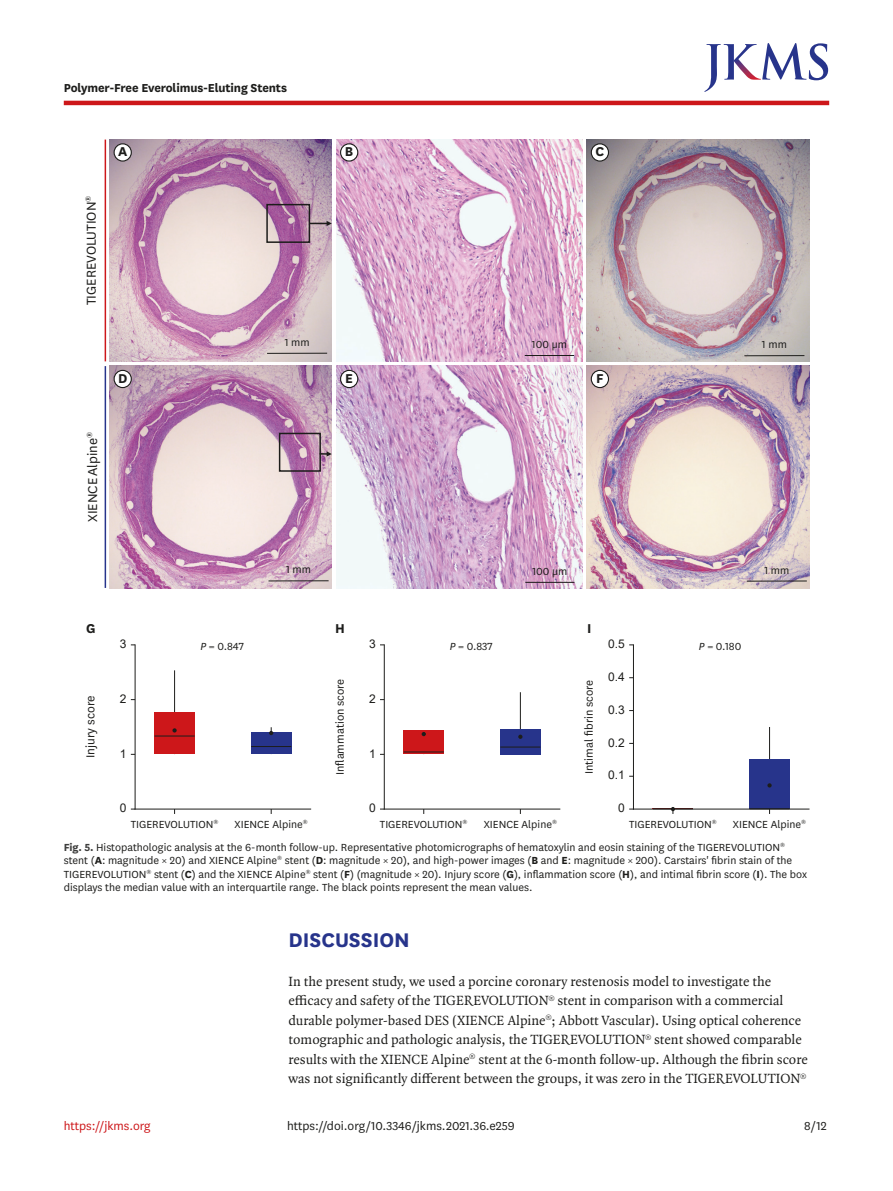
<style>
.page{position:relative;width:893px;height:1191px;background:#fff}
.page>*{position:absolute;margin:0;border:0;box-sizing:border-box;transform-origin:0 0}
.body_title1{font:700 23.1px "National";color:#27348b}
.t1{font:15px "National";color:#1d1d1b}
.t2{font:700 15px "National";color:#1d1d1b}
.body_p_first{font:14.25px/19.5px "Quadraat OT";color:#1d1d1b}
.doi_running_footer{font:13.5px "National";color:#1d1d1b}
.alt-title-type{font:700 13.5px "National";letter-spacing:-.01em;color:#1d1d1b}
.t3{font:13.5px "National";color:#cd171a}
.t4{font:12.6px "National";color:#1d1d1b}
.fig_caption{font:12px/13.5px "National";color:#1d1d1b}
.t5{font:12px "Arial";color:#1d1d1b}
.s1{font-style:italic}
.s2{font-weight:700;color:#3d3d3c}
.s3{font-weight:700}
</style>
<div class="page">
<hr style="left:64px;top:101px;width:765px;height:4px;background:#cd171a">
<svg style="left:704px;top:43px;width:124px;height:49px"></svg>
<hr style="left:174px;top:670px;width:1px;height:84px;background:#1d1d1b">
<div style="left:155px;top:712px;width:40px;height:42px;background:#cd171a"></div>
<hr style="left:155px;top:735px;width:40px;height:1px;background:#1d1d1b">
<svg style="left:172px;top:728px;width:5px;height:4px"></svg>
<div style="left:251px;top:732px;width:40px;height:21px;background:#27348b"></div>
<hr style="left:251px;top:746px;width:40px;height:1px;background:#1d1d1b">
<svg style="left:269px;top:727px;width:4px;height:27px"></svg>
<hr style="left:135px;top:645px;width:1px;height:164px;background:#1d1d1b">
<hr style="left:135px;top:808px;width:176px;height:1px;background:#1d1d1b">
<div style="left:404px;top:730px;width:40px;height:24px;background:#cd171a"></div>
<hr style="left:404px;top:751px;width:40px;height:1px;background:#1d1d1b">
<svg style="left:422px;top:732px;width:4px;height:21px"></svg>
<hr style="left:520px;top:692px;width:1px;height:62px;background:#1d1d1b">
<div style="left:500px;top:729px;width:40px;height:25px;background:#27348b"></div>
<hr style="left:500px;top:746px;width:40px;height:1px;background:#1d1d1b">
<svg style="left:518px;top:734px;width:4px;height:5px"></svg>
<hr style="left:384px;top:645px;width:1px;height:164px;background:#1d1d1b">
<hr style="left:384px;top:808px;width:176px;height:1px;background:#1d1d1b">
<hr style="left:769px;top:727px;width:1px;height:81px;background:#1d1d1b">
<div style="left:749px;top:759px;width:41px;height:50px;background:#27348b"></div>
<svg style="left:767px;top:783px;width:5px;height:4px"></svg>
<hr style="left:633px;top:645px;width:1px;height:164px;background:#1d1d1b">
<hr style="left:633px;top:808px;width:176px;height:1px;background:#1d1d1b">
<svg style="left:671px;top:807px;width:4px;height:7px"></svg>
<img style="left:336px;top:139px;width:246px;height:222px">
<hr style="left:525px;top:355px;width:49px;height:1px;background:#1d1d1b">
<img style="left:587px;top:139px;width:222px;height:222px">
<hr style="left:744px;top:355px;width:60px;height:1px;background:#1d1d1b">
<img style="left:110px;top:139px;width:222px;height:222px">
<hr style="left:267px;top:353px;width:60px;height:1px;background:#1d1d1b">
<div style="left:266px;top:204px;width:44px;height:39px;border:2px solid #1d1d1b"></div>
<svg style="left:309px;top:221px;width:23px;height:5px"></svg>
<hr style="left:105px;top:140px;width:1px;height:221px;background:#cd171a">
<img style="left:336px;top:366px;width:246px;height:222px">
<hr style="left:525px;top:582px;width:49px;height:1px;background:#1d1d1b">
<img style="left:587px;top:366px;width:222px;height:222px">
<hr style="left:747px;top:580px;width:60px;height:1px;background:#1d1d1b">
<img style="left:110px;top:366px;width:222px;height:222px">
<hr style="left:269px;top:580px;width:60px;height:1px;background:#1d1d1b">
<div style="left:279px;top:433px;width:42px;height:39px;border:2px solid #1d1d1b"></div>
<svg style="left:320px;top:451px;width:12px;height:5px"></svg>
<hr style="left:105px;top:366px;width:1px;height:222px;background:#27348b">
<div style="left:114px;top:144px;width:17px;height:17px;background:#fff;border-radius:50%"></div>
<div style="left:114px;top:143px;width:18px;height:19px;border:1px solid #1d1d1b;border-radius:50%"></div>
<div style="left:341px;top:144px;width:17px;height:17px;background:#fff;border-radius:50%"></div>
<div style="left:340px;top:143px;width:18px;height:19px;border:1px solid #1d1d1b;border-radius:50%"></div>
<div style="left:591px;top:144px;width:17px;height:17px;background:#fff;border-radius:50%"></div>
<div style="left:591px;top:143px;width:18px;height:19px;border:1px solid #1d1d1b;border-radius:50%"></div>
<div style="left:114px;top:370px;width:17px;height:17px;background:#fff;border-radius:50%"></div>
<div style="left:114px;top:370px;width:18px;height:18px;border:1px solid #1d1d1b;border-radius:50%"></div>
<div style="left:341px;top:370px;width:17px;height:17px;background:#fff;border-radius:50%"></div>
<div style="left:340px;top:370px;width:18px;height:18px;border:1px solid #1d1d1b;border-radius:50%"></div>
<div style="left:591px;top:370px;width:17px;height:17px;background:#fff;border-radius:50%"></div>
<div style="left:591px;top:370px;width:18px;height:18px;border:1px solid #1d1d1b;border-radius:50%"></div>
<p class="alt-title-type" style="left:64px;top:78px;width:225px">Polymer-Free Everolimus-Eluting Stents</p>
<p class="t1" style="left:81px;top:305px;width:111px;rotate:-90deg">TIGEREVOLUTION<sup>®</sup></p>
<p class="t2" style="left:118px;top:141px;width:11px">A</p>
<p class="t2" style="left:345px;top:141px;width:10px">B</p>
<p class="t2" style="left:595px;top:141px;width:10px">C</p>
<p class="fig_caption" style="left:285px;top:335px;width:26px">1 mm</p>
<p class="fig_caption" style="left:532px;top:337px;width:37px">100 µm</p>
<p class="fig_caption" style="left:762px;top:337px;width:26px">1 mm</p>
<p class="t2" style="left:118px;top:368px;width:11px">D</p>
<p class="t2" style="left:345px;top:368px;width:9px">E</p>
<p class="t2" style="left:596px;top:368px;width:9px">F</p>
<p class="t1" style="left:83px;top:522px;width:92px;rotate:-90deg">XIENCEAlpine<sup>®</sup></p>
<p class="t2" style="left:86px;top:617px;width:11px">G</p>
<p class="doi_running_footer" style="left:82px;top:758px;width:64px;rotate:-90deg">Injury score</p>
<p class="fig_caption" style="left:286px;top:562px;width:26px">1 mm</p>
<p class="fig_caption" style="left:532px;top:564px;width:37px">100 µm</p>
<p class="fig_caption" style="left:764px;top:563px;width:26px">1 mm</p>
<p class="t2" style="left:335px;top:617px;width:11px">H</p>
<p class="t2" style="left:587px;top:617px;width:6px">I</p>
<p class="t5" style="left:120px;top:635px;width:8px">3</p>
<p class="fig_caption" style="left:201px;top:639px;width:45px"><span class="s1">P</span> = 0.847</p>
<p class="t5" style="left:120px;top:690px;width:8px">2</p>
<p class="t5" style="left:120px;top:745px;width:8px">1</p>
<p class="t5" style="left:120px;top:799px;width:8px">0</p>
<p class="fig_caption" style="left:131px;top:816px;width:89px">TIGEREVOLUTION<sup>®</sup></p>
<p class="fig_caption" style="left:235px;top:816px;width:75px">XIENCE Alpine<sup>®</sup></p>
<p class="t4" style="left:332px;top:775px;width:98px;rotate:-90deg">Inflammation score</p>
<p class="t5" style="left:369px;top:635px;width:8px">3</p>
<p class="fig_caption" style="left:450px;top:639px;width:44px"><span class="s1">P</span> = 0.837</p>
<p class="t5" style="left:369px;top:690px;width:8px">2</p>
<p class="t5" style="left:369px;top:745px;width:8px">1</p>
<p class="t5" style="left:369px;top:799px;width:8px">0</p>
<p class="fig_caption" style="left:380px;top:816px;width:89px">TIGEREVOLUTION<sup>®</sup></p>
<p class="fig_caption" style="left:484px;top:816px;width:75px">XIENCE Alpine<sup>®</sup></p>
<p class="t4" style="left:581px;top:774px;width:96px;rotate:-90deg">Intimal fibrin score</p>
<p class="t5" style="left:608px;top:635px;width:18px">0.5</p>
<p class="fig_caption" style="left:699px;top:639px;width:44px"><span class="s1">P</span> = 0.180</p>
<p class="t5" style="left:608px;top:668px;width:18px">0.4</p>
<p class="t5" style="left:608px;top:701px;width:18px">0.3</p>
<p class="t5" style="left:608px;top:734px;width:18px">0.2</p>
<p class="t5" style="left:608px;top:767px;width:18px">0.1</p>
<p class="t5" style="left:618px;top:799px;width:8px">0</p>
<p class="fig_caption" style="left:733px;top:816px;width:75px">XIENCE Alpine<sup>®</sup></p>
<p class="fig_caption" style="left:629px;top:816px;width:89px">TIGEREVOLUTION<sup>®</sup></p>
<p class="fig_caption" style="left:64px;top:839px;width:745px"><span class="s2">Fig. 5.</span> Histopathologic analysis at the 6-month follow-up. Representative photomicrographs of hematoxylin and eosin staining of the TIGEREVOLUTION<sup>® </sup>stent (<span class="s3">A</span>: magnitude × 20) and XIENCE Alpine<sup>®</sup> stent (<span class="s3">D</span>: magnitude × 20), and high-power images (<span class="s3">B</span> and <span class="s3">E</span>: magnitude × 200). Carstairs' fibrin stain of the TIGEREVOLUTION<sup>®</sup> stent (<span class="s3">C</span>) and the XIENCE Alpine<sup>®</sup> stent (<span class="s3">F</span>) (magnitude × 20). Injury score (<span class="s3">G</span>), inflammation score (<span class="s3">H</span>), and intimal fibrin score (<span class="s3">I</span>). The box displays the median value with an interquartile range. The black points represent the mean values.</p>
<p class="body_title1" style="left:289px;top:923px;width:123px">DISCUSSION</p>
<p class="body_p_first" style="left:289px;top:971px;width:521px">In the present study, we used a porcine coronary restenosis model to investigate the efficacy and safety of the TIGEREVOLUTION<sup>®</sup> stent in comparison with a commercial durable polymer-based DES (XIENCE Alpine<sup>®</sup>; Abbott Vascular). Using optical coherence tomographic and pathologic analysis, the TIGEREVOLUTION<sup>®</sup> stent showed comparable results with the XIENCE Alpine<sup>®</sup> stent at the 6-month follow-up. Although the fibrin score was not significantly different between the groups, it was zero in the TIGEREVOLUTION<sup>®</sup></p>
<p class="t3" style="left:64px;top:1116px;width:88px">https://jkms.org</p>
<p class="doi_running_footer" style="left:287px;top:1116px;width:229px">https://doi.org/10.3346/jkms.2021.36.e259</p>
<p class="doi_running_footer" style="left:804px;top:1116px;width:24px">8/12</p>
</div>
